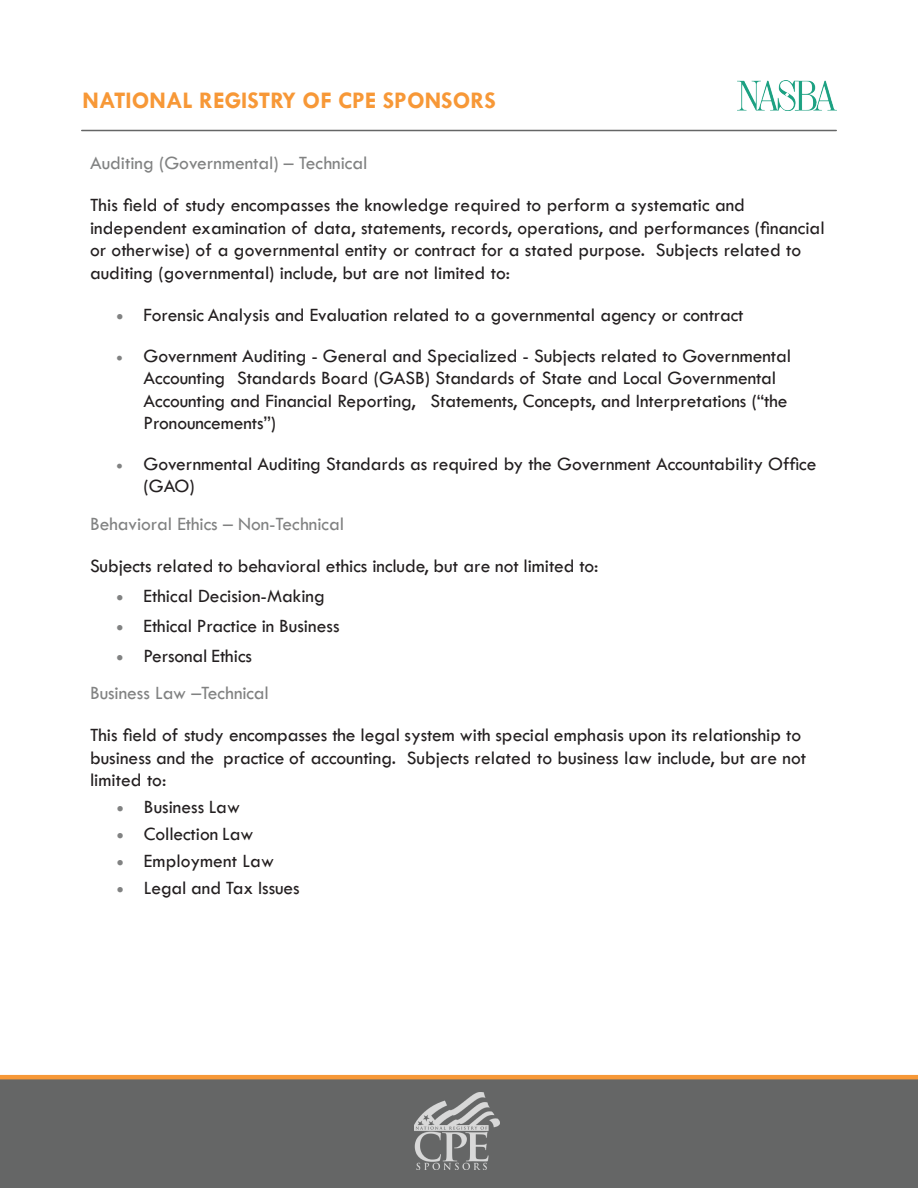
<style>
.page{position:relative;width:918px;height:1188px;background:#fff}
.page>*{position:absolute;margin:0;border:0;box-sizing:border-box;transform-origin:0 0}
.t1{font:700 24px "Tw Cen";color:#f79837}
.t2{font:19.5px/22.5px "Tw Cen";color:#231f20}
.t3{font:19.5px/37.5px "Tw Cen";letter-spacing:-.005em;color:#818282;text-align:center}
.s1{color:#818282}
.s2{color:#231f20}
</style>
<div class="page">
<div style="left:0;top:1079px;width:918px;height:109px;background:#656666"></div>
<hr style="left:82px;top:130px;width:754px;height:1px;background:#656666">
<hr style="left:0;top:1075px;width:918px;height:4px;background:#f79837">
<img style="left:738px;top:81px;width:98px;height:29px">
<img style="left:414px;top:1093px;width:86px;height:76px">
<p class="t1" style="left:82px;top:86px;width:415px">NATIONAL REGISTRY OF CPE SPONSORS</p>
<p class="t3" style="left:90px;top:144px;width:279px">Auditing (Governmental) – Technical</p>
<p class="t2" style="left:90px;top:194px;width:736px">This field of study encompasses the knowledge required to perform a systematic and independent examination of data, statements, records, operations, and performances (financial or otherwise) of a governmental entity or contract for a stated purpose. Subjects related to auditing (governmental) include, but are not limited to:</p>
<p class="t2" style="left:117px;top:304px;width:628px"><span class="s1">•</span> Forensic Analysis and Evaluation related to a governmental agency or contract</p>
<p class="t2" style="left:144px;top:344px;width:649px;text-indent:-27px"><span class="s1">•</span> Government Auditing - General and Specialized - Subjects related to Governmental Accounting Standards Board (GASB) Standards of State and Local Governmental Accounting and Financial Reporting, Statements, Concepts, and Interpretations (“the Pronouncements”)</p>
<p class="t2" style="left:144px;top:452px;width:674px;text-indent:-27px"><span class="s1">•</span> Governmental Auditing Standards as required by the Government Accountability Office (GAO)</p>
<p class="t3" style="left:90px;top:505px;width:256px">Behavioral Ethics – Non-Technical</p>
<p class="t2" style="left:90px;top:554px;width:510px">Subjects related to behavioral ethics include, but are not limited to:</p>
<p class="t2" style="left:117px;top:584px;width:210px"><span class="s1">•</span> Ethical Decision-Making</p>
<p class="t2" style="left:117px;top:614px;width:224px"><span class="s1">•</span> Ethical Practice in Business</p>
<p class="t3" style="left:90px;top:637px;width:180px">• <span class="s2">Personal Ethics<br></span>Business Law –Technical</p>
<p class="t2" style="left:90px;top:724px;width:718px">This field of study encompasses the legal system with special emphasis upon its relationship to business and the practice of accounting. Subjects related to business law include, but are not limited to:</p>
<p class="t2" style="left:117px;top:796px;width:125px"><span class="s1">•</span> Business Law</p>
<p class="t2" style="left:117px;top:823px;width:138px"><span class="s1">•</span> Collection Law</p>
<p class="t2" style="left:117px;top:850px;width:159px"><span class="s1">•</span> Employment Law</p>
<p class="t2" style="left:117px;top:877px;width:184px"><span class="s1">•</span> Legal and Tax Issues</p>
</div>
